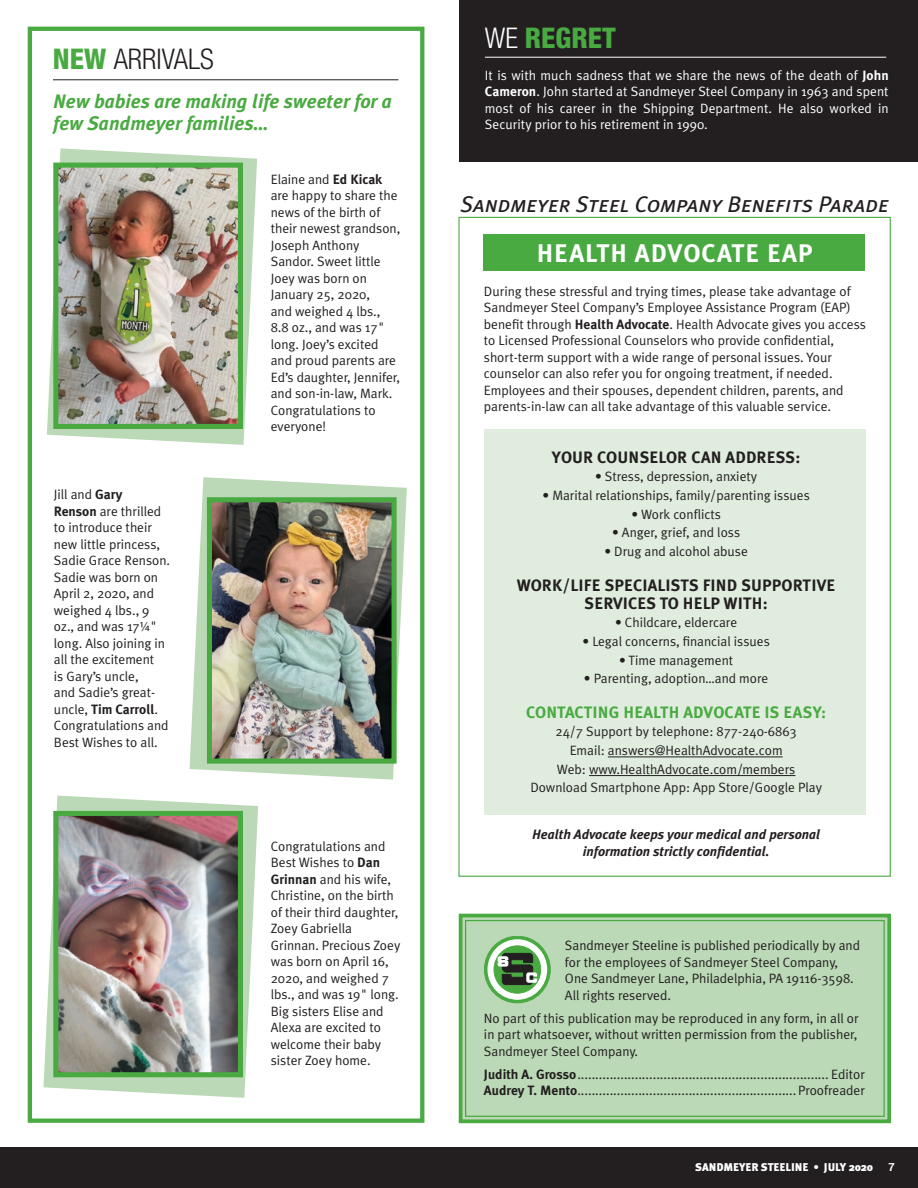
<style>
.page{position:relative;width:918px;height:1188px;background:#fff}
.page>*{position:absolute;margin:0;border:0;box-sizing:border-box;transform-origin:0 0}
.headlineText_Helve{font:300 condensed 28.5px "Helvetica Neue";color:#231f20}
.headlineText_Helve-2{font:800 condensed 28.5px "Helvetica Neue";color:#4aaa42}
.headlineText_Meta{font:700 25.5px "Meta Plus";letter-spacing:.04em;color:#fff}
.t1{font:italic 22.65px "Meta Plus Book Caps";color:#231f20}
.Text{font:italic 700 19.5px/22.5px "Meta Plus";color:#4aaa42}
.Body_text{font:700 16.5px/18px "Meta Plus";letter-spacing:.01em;color:#231f20;text-align:center}
.headlineText_Meta_2{font:700 16.5px "Meta Plus";letter-spacing:.01em;color:#4aaa42}
.Body_text-2{font:13.5px/16.5px "Meta Plus Normal";color:#231f20}
.Body_text-3{font:13.5px/16.5px "Meta Plus Normal";letter-spacing:.005em;color:#fff;text-align:justify}
.Body_text-4{font:italic 700 13.5px/16.5px "Meta Plus";color:#231f20;text-align:center}
.t2{font:900 11.25px "Meta Plus";letter-spacing:-.005em;color:#fff}
.t3{font:700 11.25px "Helvetica";color:#fff}
.s1{font-weight:800;color:#4aaa42}
.s2{font-family:"Meta Plus";font-weight:700}
.s3{font-family:"Myriad Pro"}
.s4{font-weight:300;color:#fff}
</style>
<div class="page">
<div style="left:484px;top:430px;width:381px;height:385px;background:#e0edde"></div>
<div style="left:0;top:1148px;width:918px;height:40px;background:#231f20"></div>
<div style="left:484px;top:234px;width:381px;height:36px;background:#4aaa42"></div>
<div style="left:459px;top:0;width:459px;height:162px;background:#231f20"></div>
<hr style="left:485px;top:57px;width:401px;height:1px;background:#fff">
<svg style="left:458px;top:913px;width:433px;height:211px;background:#b4d6af"></svg>
<div style="left:465px;top:920px;width:420px;height:197px;border:1px solid #4aaa42"></div>
<svg style="left:484px;top:936px;width:66px;height:67px"></svg>
<div style="left:484px;top:936px;width:66px;height:67px;border:1px solid #4aaa42;border-radius:50%"></div>
<div style="left:488px;top:940px;width:59px;height:59px;background:#fff;border-radius:50%"></div>
<div style="left:488px;top:940px;width:59px;height:59px;border:1px solid #fff;border-radius:50%"></div>
<div style="left:494px;top:946px;width:47px;height:47px;background:#4aaa42;border-radius:50%"></div>
<div style="left:494px;top:946px;width:47px;height:47px;border:1px solid #4aaa42;border-radius:50%"></div>
<svg style="left:497px;top:953px;width:40px;height:32px"></svg>
<hr style="left:53px;top:79px;width:346px;height:1px;background:#231f20">
<svg style="left:44px;top:796px;width:214px;height:302px;fill:#bbd9b6"></svg>
<svg style="left:190px;top:477px;width:217px;height:303px;fill:#bbd9b6"></svg>
<img style="left:59px;top:817px;width:178px;height:254px">
<div style="left:53px;top:811px;width:190px;height:266px;border:5px solid #4aaa42"></div>
<img style="left:213px;top:503px;width:178px;height:255px">
<div style="left:207px;top:497px;width:190px;height:267px;border:5px solid #4aaa42"></div>
<svg style="left:47px;top:148px;width:210px;height:297px;fill:#bbd9b6"></svg>
<img style="left:59px;top:169px;width:178px;height:254px">
<div style="left:53px;top:163px;width:190px;height:266px;border:5px solid #4aaa42"></div>
<hr style="left:608px;top:757px;width:175px;height:1px;background:#231f20">
<hr style="left:589px;top:775px;width:206px;height:1px;background:#231f20">
<div style="left:28px;top:27px;width:396px;height:1096px;border:4px solid #4aaa42"></div>
<p class="headlineText_Helve" style="left:53px;top:43px;width:162px"><span class="s1">NEW</span> ARRIVALS</p>
<p class="Text" style="left:53px;top:90px;width:340px">New babies are making life sweeter for a few Sandmeyer families…</p>
<p class="Body_text-2" style="left:54px;top:486px;width:118px">Jill and <span class="s2">Gary<br>Renson</span> are thrilled to introduce their new little princess,<br>Sadie Grace Renson.<br>Sadie was born on<br>April 2, 2020, and weighed 4 lbs., 9 oz., and was 17<span class="s3">1/4</span>" long. Also joining in all the excitement<br>is Gary’s uncle,<br>and Sadie’s great&shy;uncle, <span class="s2">Tim Carroll</span>.<br>Congratulations and<br>Best Wishes to all.</p>
<p class="Body_text-2" style="left:271px;top:171px;width:131px">Elaine and <span class="s2">Ed Kicak </span>are happy to share the news of the birth of their newest grandson,<br>Joseph Anthony<br>Sandor. Sweet little<br>Joey was born on<br>January 25, 2020,<br>and weighed 4 lbs.,<br>8.8 oz., and was 17" long. Joey’s excited and proud parents are<br>Ed’s daughter, Jennifer, and son-in-law, Mark.<br>Congratulations to everyone!</p>
<p class="Body_text-2" style="left:271px;top:838px;width:131px">Congratulations and<br>Best Wishes to <span class="s2">Dan<br>Grinnan</span> and his wife,<br>Christine, on the birth of their third daughter,<br>Zoey Gabriella<br>Grinnan. Precious Zoey was born on April 16,<br>2020, and weighed 7 lbs., and was 19" long.<br>Big sisters Elise and<br>Alexa are excited to welcome their baby sister Zoey home.</p>
<p class="headlineText_Helve-2" style="left:485px;top:20px;width:132px"><span class="s4">WE</span> REGRET</p>
<p class="Body_text-3" style="left:485px;top:67px;width:405px">It is with much sadness that we share the news of the death of <span class="s2">John Cameron</span>. John started at Sandmeyer Steel Company in 1963 and spent most of his career in the Shipping Department. He also worked in Security prior to his retirement in 1990.</p>
<p class="t1" style="left:460px;top:191px;width:430px">Sandmeyer Steel Company Benefits Parade</p>
<p class="headlineText_Meta" style="left:537px;top:238px;width:277px">HEALTH ADVOCATE EAP</p>
<p class="Body_text-2" style="left:484px;top:282px;width:384px">During these stressful and trying times, please take advantage of Sandmeyer Steel Company’s Employee Assistance Program (EAP) benefit through <span class="s2">Health Advocate</span>. Health Advocate gives you access to Licensed Professional Counselors who provide confidential, short-term support with a wide range of personal issues. Your counselor can also refer you for ongoing treatment, if needed.<br>Employees and their spouses, dependent children, parents, and parents-in-law can all take advantage of this valuable service.</p>
<p class="Body_text" style="left:552px;top:448px;width:250px">YOUR COUNSELOR CAN ADDRESS:</p>
<p class="Body_text-2" style="left:595px;top:468px;width:163px">• Stress, depression, anxiety</p>
<p class="Body_text-2" style="left:543px;top:487px;width:269px">• Marital relationships, family/parenting issues</p>
<p class="Body_text-2" style="left:632px;top:506px;width:91px">• Work conflicts</p>
<p class="Body_text-2" style="left:612px;top:524px;width:130px">• Anger, grief, and loss</p>
<p class="Body_text-2" style="left:604px;top:543px;width:145px">• Drug and alcohol abuse</p>
<p class="Body_text" style="left:517px;top:576px;width:320px">WORK/LIFE SPECIALISTS FIND SUPPORTIVE<br>SERVICES TO HELP WITH:</p>
<p class="Body_text-2" style="left:615px;top:614px;width:123px">• Childcare, eldercare</p>
<p class="Body_text-2" style="left:583px;top:633px;width:189px">• Legal concerns, financial issues</p>
<p class="Body_text-2" style="left:619px;top:651px;width:116px">• Time management</p>
<p class="Body_text-2" style="left:584px;top:670px;width:186px">• Parenting, adoption…and more</p>
<p class="headlineText_Meta_2" style="left:526px;top:702px;width:301px">CONTACTING HEALTH ADVOCATE IS EASY:</p>
<p class="Body_text-2" style="left:555px;top:723px;width:243px">24/7 Support by telephone: 877-240-6863</p>
<p class="Body_text-2" style="left:570px;top:742px;width:215px">Email: answers@HealthAdvocate.com</p>
<p class="Body_text-2" style="left:557px;top:761px;width:240px">Web: www.HealthAdvocate.com/members</p>
<p class="Body_text-2" style="left:530px;top:779px;width:293px">Download Smartphone App: App Store/Google Play</p>
<p class="Body_text-4" style="left:532px;top:826px;width:290px">Health Advocate keeps your medical and personal information strictly confidential.</p>
<p class="Body_text-2" style="left:565px;top:937px;width:297px">Sandmeyer Steeline is published periodically by and for the employees of Sandmeyer Steel Company, One Sandmeyer Lane, Philadelphia, PA 19116-3598.<br>All rights reserved.</p>
<p class="Body_text-2" style="left:484px;top:1010px;width:376px;text-align:justify">No part of this publication may be reproduced in any form, in all or in part whatsoever, without written permission from the publisher, Sandmeyer Steel Company.</p>
<p class="Body_text-2" style="left:484px;top:1066px;width:383px"><span class="s2">Judith A. Grosso</span>...................................................................... Editor<br><span class="s2">Audrey T. Mento</span>.............................................................Proofreader</p>
<p class="t2" style="left:695px;top:1161px;width:179px">SANDMEYER STEELINE • JULY 2020</p>
<p class="t3" style="left:888px;top:1158px;width:8px">7</p>
</div>
